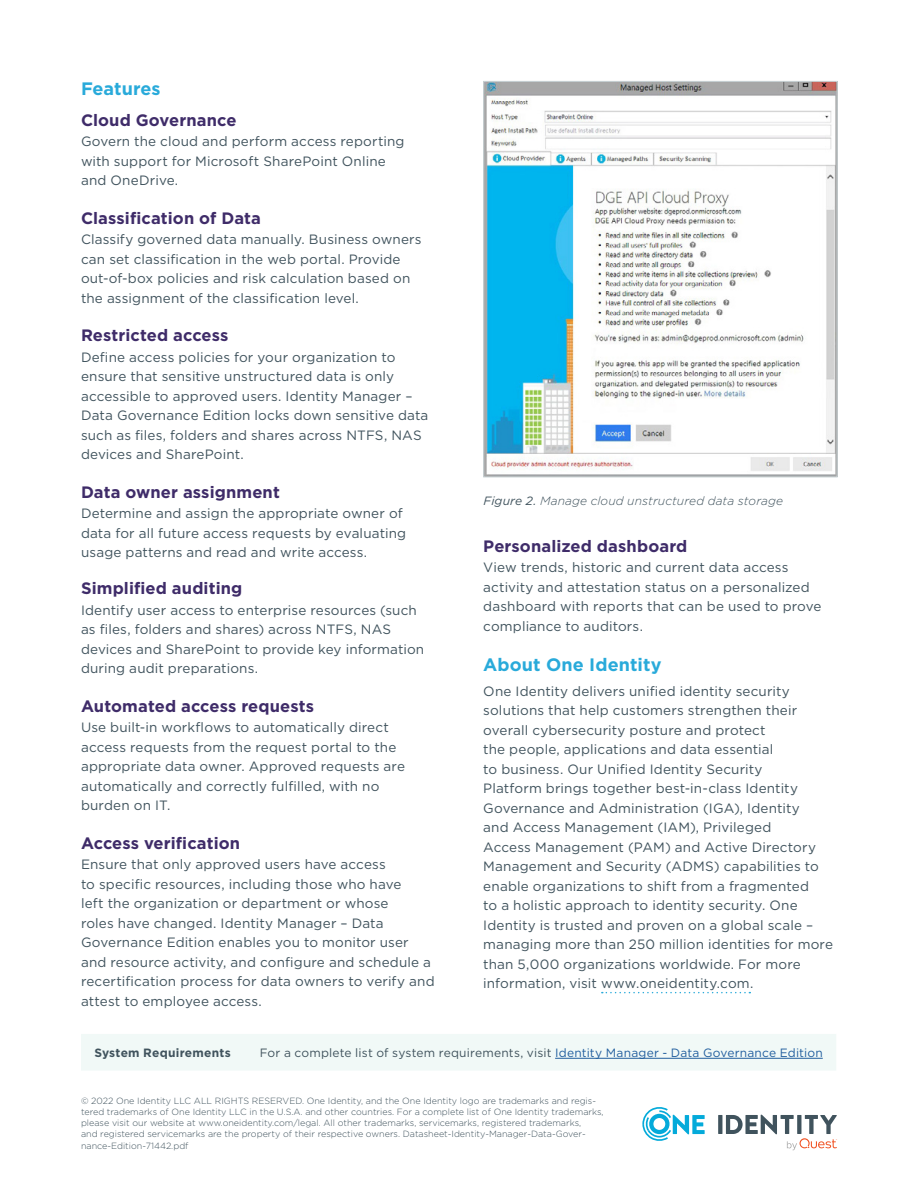
<style>
.page{position:relative;width:918px;height:1188px;background:#fff}
.page>*{position:absolute;margin:0;border:0;box-sizing:border-box;transform-origin:0 0}
.t1{font:700 18px "Gotham";letter-spacing:.005em;color:#29aada}
.t2{font:700 16.5px "Gotham";letter-spacing:.005em;color:#3f2c69}
.t3{font:13.5px/19.5px "Gotham";letter-spacing:.01em;color:#40535d}
.t4{font:12px "Gotham";letter-spacing:.015em;color:#40535d}
.t5{font:italic 300 12px "Gotham";letter-spacing:.01em;color:#40535d}
.t6{font:700 12px "Gotham";letter-spacing:.02em;color:#40535d}
.t7{font:300 9px/11.2px "Gotham";color:#40535d}
.s1{font-weight:400}
.s2{color:#215e9e}
</style>
<div class="page">
<svg style="left:718px;top:1115px;width:4px;height:19px"></svg>
<svg style="left:726px;top:1115px;width:111px;height:35px"></svg>
<svg style="left:642px;top:1107px;width:63px;height:34px"></svg>
<svg style="left:602px;top:992px;width:148px;height:1px"></svg>
<img style="left:485px;top:83px;width:351px;height:392px">
<div style="left:483px;top:81px;width:355px;height:396px;border:1px solid #cad4d7"></div>
<div style="left:81px;top:1034px;width:755px;height:36px;background:#f1f9f7"></div>
<hr style="left:555px;top:1058px;width:268px;height:1px;background:#215e9e">
<h1 class="t1" style="left:81px;top:77px;width:81px">Features</h1>
<p class="t2" style="left:81px;top:109px;width:157px">Cloud Governance</p>
<p class="t3" style="left:81px;top:131px;width:325px">Govern the cloud and perform access reporting with support for Microsoft SharePoint Online and OneDrive.</p>
<p class="t2" style="left:81px;top:207px;width:182px">Classification of Data</p>
<p class="t3" style="left:81px;top:229px;width:342px">Classify governed data manually. Business owners can set classification in the web portal. Provide out-of-box policies and risk calculation based on the assignment of the classification level.</p>
<p class="t2" style="left:81px;top:324px;width:149px">Restricted access</p>
<p class="t3" style="left:81px;top:347px;width:349px">Define access policies for your organization to ensure that sensitive unstructured data is only accessible to approved users. Identity Manager – Data Governance Edition locks down sensitive data such as files, folders and shares across NTFS, NAS devices and SharePoint.</p>
<p class="t2" style="left:81px;top:481px;width:200px">Data owner assignment</p>
<p class="t3" style="left:81px;top:503px;width:327px">Determine and assign the appropriate owner of data for all future access requests by evaluating usage patterns and read and write access.</p>
<p class="t2" style="left:81px;top:577px;width:163px">Simplified auditing</p>
<p class="t3" style="left:81px;top:600px;width:345px">Identify user access to enterprise resources (such as files, folders and shares) across NTFS, NAS devices and SharePoint to provide key information during audit preparations.</p>
<p class="t2" style="left:81px;top:695px;width:235px">Automated access requests</p>
<p class="t3" style="left:81px;top:717px;width:325px">Use built-in workflows to automatically direct access requests from the request portal to the appropriate data owner. Approved requests are automatically and correctly fulfilled, with no burden on IT.</p>
<p class="t2" style="left:81px;top:832px;width:161px">Access verification</p>
<p class="t3" style="left:81px;top:854px;width:355px">Ensure that only approved users have access<br>to specific resources, including those who have<br>left the organization or department or whose<br>roles have changed. Identity Manager – Data Governance Edition enables you to monitor user and resource activity, and configure and schedule a recertification process for data owners to verify and attest to employee access.</p>
<p class="t5" style="left:483px;top:493px;width:301px"><span class="s1">Figure 2.</span> Manage cloud unstructured data storage</p>
<p class="t2" style="left:483px;top:535px;width:206px">Personalized dashboard</p>
<p class="t3" style="left:483px;top:558px;width:340px">View trends, historic and current data access activity and attestation status on a personalized dashboard with reports that can be used to prove compliance to auditors.</p>
<h1 class="t1" style="left:483px;top:652px;width:180px">About One Identity</h1>
<p class="t3" style="left:483px;top:681px;width:351px">One Identity delivers unified identity security solutions that help customers strengthen their overall cybersecurity posture and protect<br>the people, applications and data essential<br>to business. Our Unified Identity Security<br>Platform brings together best-in-class Identity Governance and Administration (IGA), Identity<br>and Access Management (IAM), Privileged<br>Access Management (PAM) and Active Directory Management and Security (ADMS) capabilities to enable organizations to shift from a fragmented<br>to a holistic approach to identity security. One Identity is trusted and proven on a global scale – managing more than 250 million identities for more than 5,000 organizations worldwide. For more information, visit www.oneidentity.com.</p>
<p class="t6" style="left:94px;top:1045px;width:138px">System Requirements</p>
<p class="t4" style="left:260px;top:1045px;width:565px">For a complete list of system requirements, visit <span class="s2">Identity Manager - Data Governance Edition</span></p>
<p class="t7" style="left:81px;top:1095px;width:524px">© 2022 One Identity LLC ALL RIGHTS RESERVED. One Identity, and the One Identity logo are trademarks and regis&shy;tered trademarks of One Identity LLC in the U.S.A. and other countries. For a complete list of One Identity trademarks, please visit our website at www.oneidentity.com/legal. All other trademarks, servicemarks, registered trademarks,<br>and registered servicemarks are the property of their respective owners. Datasheet-Identity-Manager-Data-Gover&shy;nance-Edition-71442.pdf</p>
</div>
